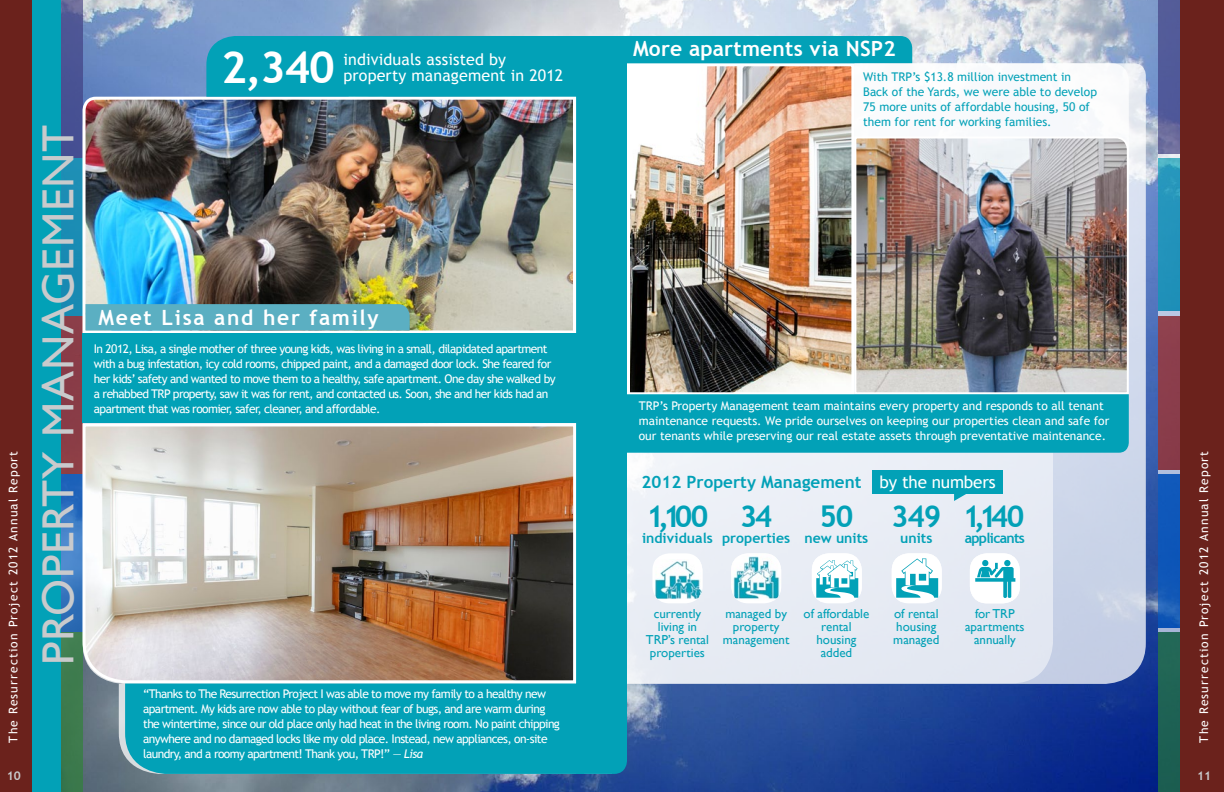
<style>
.page{position:relative;width:1224px;height:792px;background:#fff}
.page>*{position:absolute;margin:0;border:0;box-sizing:border-box;transform-origin:0 0}
.t1{font:45px "Gill Sans";letter-spacing:.02em;color:#c9cacc}
.t2{font:700 44px "Trebuchet MS";color:#fff}
.t3{font:700 30px "Trebuchet MS";letter-spacing:-.05em;color:#02a1b7}
.t4{font:700 21px "Trebuchet MS";letter-spacing:.025em;color:#fff}
.t5{font:700 21px "Trebuchet MS";letter-spacing:.08em;color:#fff}
.t6{font:700 17px "Trebuchet MS";color:#02a1b7}
.t7{font:16px "Trebuchet MS";letter-spacing:.01em;color:#fff}
.t8{font:700 14px "Trebuchet MS";color:#02a1b7}
.t9{font:700 14px "Trebuchet MS";letter-spacing:-.05em;color:#02a1b7}
.t10{font:13px/13px "Gill Sans";color:#02a1b7;text-align:center}
.t11{font:12px/15px "Trebuchet MS";letter-spacing:-.05em;color:#fff}
.t12{font:12px/15px "Trebuchet MS";color:#fff}
.t13{font:12px/15px "Trebuchet MS";color:#02a1b7}
.t14{font:12px "Trebuchet MS";letter-spacing:.1em;color:#fff}
.t15{font:700 12px "Trebuchet MS";color:#c9cacc}
.s1{font-weight:400;color:#fff}
.s2{font-style:italic}
</style>
<div class="page">
<img style="left:82px;top:0;width:1076px;height:792px">
<svg style="left:61px;top:0;width:22px;height:158px;background:#4d5595"></svg>
<div style="left:23px;top:158px;width:59px;height:162px;background:#1a8cb3"></div>
<div style="left:23px;top:316px;width:59px;height:164px;background:#893c47"></div>
<svg style="left:61px;top:474px;width:20px;height:158px;background:#3676c0"></svg>
<div style="left:23px;top:632px;width:59px;height:160px;background:#3d7b4d"></div>
<div style="left:26px;top:0;width:35px;height:792px;background:#02a1b7"></div>
<svg style="left:1129px;top:63px;width:17px;height:621px;background:#cdd6e9"></svg>
<svg style="left:1158px;top:0;width:22px;height:154px;background:#575e9a"></svg>
<svg style="left:1158px;top:158px;width:22px;height:153px;background:#2595bb"></svg>
<div style="left:1158px;top:311px;width:66px;height:42px;background:#bbc8e5"></div>
<div style="left:1158px;top:316px;width:66px;height:164px;background:#8b3d4c"></div>
<div style="left:1158px;top:470px;width:66px;height:39px;background:#afbfdd"></div>
<svg style="left:1158px;top:474px;width:22px;height:155px;background:#1258b8"></svg>
<div style="left:1158px;top:629px;width:66px;height:41px;background:#a6b4d7"></div>
<div style="left:1158px;top:632px;width:66px;height:160px;background:#1e6254"></div>
<img style="left:86px;top:36px;width:1043px;height:738px">
<div style="left:1180px;top:0;width:44px;height:792px;background:#6b221c"></div>
<div style="left:0;top:0;width:31px;height:792px;background:#6b221c"></div>
<h3 class="t4" style="left:633px;top:36px;width:264px">More apartments via NSP2</h3>
<h2 class="t2" style="left:221px;top:40px;width:116px">2,340</h2>
<h3 class="t7" style="left:343px;top:50px;width:164px">individuals assisted by</h3>
<h3 class="t7" style="left:343px;top:66px;width:221px">property management in 2012</h3>
<p class="t13" style="left:863px;top:70px;width:235px">With TRP’s $13.8 million investment in Back of the Yards, we were able to develop 75 more units of affordable housing, 50 of them for rent for working families.</p>
<h1 class="t1" style="left:32px;top:665px;width:542px;rotate:-90deg">PROPERTY MANAGEMENT</h1>
<h3 class="t5" style="left:99px;top:305px;width:282px">Meet Lisa and her family</h3>
<p class="t11" style="left:94px;top:341px;width:463px">In 2012, Lisa, a single mother of three young kids, was living in a small, dilapidated apartment with a bug infestation, icy cold rooms, chipped paint, and a damaged door lock. She feared for her kids’ safety and wanted to move them to a healthy, safe apartment. One day she walked by a rehabbed TRP property, saw it was for rent, and contacted us. Soon, she and her kids had an apartment that was roomier, safer, cleaner, and affordable.</p>
<p class="t12" style="left:639px;top:398px;width:472px">TRP’s Property Management team maintains every property and responds to all tenant maintenance requests. We pride ourselves on keeping our properties clean and safe for our tenants while preserving our real estate assets through preventative maintenance.</p>
<p class="t14" style="left:6px;top:742px;width:293px;rotate:-90deg">The Resurrection Project 2012 Annual Report</p>
<p class="t14" style="left:1197px;top:742px;width:293px;rotate:-90deg">The Resurrection Project 2012 Annual Report</p>
<p class="t15" style="left:7px;top:769px;width:16px">10</p>
<p class="t15" style="left:1197px;top:769px;width:16px">11</p>
<h3 class="t6" style="left:642px;top:471px;width:356px">2012 Property Management <span class="s1">by the numbers</span></h3>
<h3 class="t3" style="left:647px;top:498px;width:63px">1,100</h3>
<p class="t8" style="left:642px;top:529px;width:72px">individuals</p>
<h3 class="t3" style="left:740px;top:498px;width:34px">34</h3>
<p class="t8" style="left:722px;top:529px;width:70px">properties</p>
<h3 class="t3" style="left:819px;top:498px;width:35px">50</h3>
<p class="t8" style="left:805px;top:529px;width:65px">new units</p>
<h3 class="t3" style="left:891px;top:498px;width:52px">349</h3>
<p class="t8" style="left:900px;top:529px;width:34px">units</p>
<h3 class="t3" style="left:963px;top:498px;width:63px">1,140</h3>
<p class="t9" style="left:965px;top:529px;width:62px">applicants</p>
<p class="t10" style="left:804px;top:607px;width:67px">of affordable rental housing added</p>
<p class="t10" style="left:893px;top:607px;width:48px;text-align:left">of rental housing managed</p>
<p class="t10" style="left:965px;top:607px;width:61px">for TRP apartments annually</p>
<p class="t10" style="left:646px;top:607px;width:65px">currently living in<br>TRP’s rental properties</p>
<p class="t10" style="left:723px;top:607px;width:68px">managed by property management</p>
<p class="t11" style="left:143px;top:686px;width:418px">“Thanks to The Resurrection Project I was able to move my family to a healthy new apartment. My kids are now able to play without fear of bugs, and are warm during the wintertime, since our old place only had heat in the living room. No paint chipping anywhere and no damaged locks like my old place. Instead, new appliances, on-site laundry, and a roomy apartment! Thank you, TRP!” — <span class="s2">Lisa</span></p>
</div>
